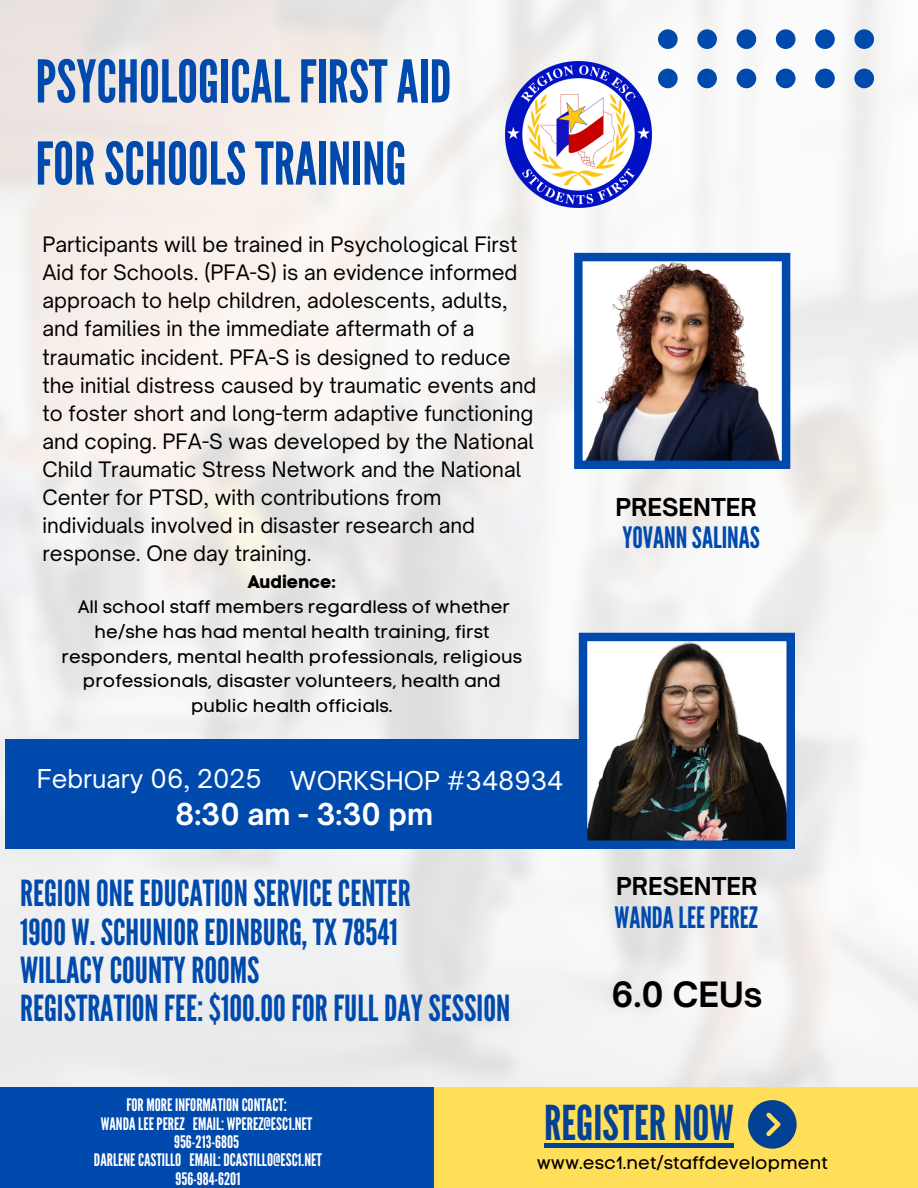
<style>
.page{position:relative;width:918px;height:1188px;background:#fff}
.page>*{position:absolute;margin:0;border:0;box-sizing:border-box;transform-origin:0 0}
.t1{font:58.8px/82.2px "League Gothic";color:#004aad}
.t2{font:48px "League Gothic";color:#034194}
.t3{font:35.85px/38.2px "League Gothic";color:#004aad}
.t4{font:700 33.3px "Open Sauce One";color:#000}
.t5{font:29.4px "League Gothic";color:#004aad}
.t6{font:700 28.8px "Open Sauce One";color:#fff}
.t7{font:24.9px "Open Sauce One";color:#fff}
.t8{font:700 23.55px "Open Sauce One";color:#000}
.t9{font:20.4px/28.2px "Open Sauce One";color:#000}
.t10{font:18px/24.8px "Code Pro Normal LC";color:#000;text-align:center}
.t11{font:18px "Code Pro Bold LC";color:#000}
.t12{font:17.25px "League Gothic";color:#fff}
</style>
<div class="page">
<img style="left:0;top:0;width:918px;height:1087px">
<svg style="left:574px;top:253px;width:216px;height:216px"></svg>
<div style="left:6px;top:740px;width:635px;height:109px;background:#004aad"></div>
<svg style="left:579px;top:633px;width:216px;height:216px"></svg>
<svg style="left:658px;top:30px;width:216px;height:58px"></svg>
<img style="left:505px;top:61px;width:147px;height:147px">
<div style="left:0;top:1087px;width:435px;height:101px;background:#004aad"></div>
<div style="left:435px;top:1087px;width:483px;height:101px;background:#ffde59"></div>
<svg style="left:748px;top:1100px;width:48px;height:48px"></svg>
<div style="left:544px;top:1143px;width:190px;height:5px;background:#034194"></div>
<p class="t1" style="left:36px;top:42px;width:417px">PSYCHOLOGICAL FIRSTAID<br>FORSCHOOLSTRAINING</p>
<h2 class="t9" style="left:42px;top:230px;width:495px">Participants will be trained in Psychological First Aid for Schools. (PFA-S) is an evidence informed approach to help children, adolescents, adults, and families in the immediate aftermath of a traumatic incident. PFA-S is designed to reduce the initial distress caused by traumatic events and to foster short and long-term adaptive functioning and coping. PFA-S was developed by the National Child Traumatic Stress Network and the National Center for PTSD, with contributions from individuals involved in disaster research and response. One day training.</h2>
<p class="t11" style="left:247px;top:571px;width:91px">Audience:</p>
<p class="t10" style="left:62px;top:595px;width:462px">All school staff members regardless of whether he/she has had mental health training, first responders, mental health professionals, religious professionals, disaster volunteers, health and public health officials.</p>
<p class="t7" style="left:37px;top:763px;width:227px">February 06, 2025</p>
<p class="t7" style="left:290px;top:765px;width:275px">WORKSHOP #348934</p>
<h5 class="t6" style="left:175px;top:796px;width:260px">8:30 am - 3:30 pm</h5>
<h4 class="t3" style="left:20px;top:875px;width:492px">REGIONONE EDUCATIONSERVICECENTER<br>1900 W.SCHUNIOREDINBURG,TX78541<br>WILLACYCOUNTYROOMS REGISTRATIONFEE:$100.00FORFULLDAYSESSION</h4>
<h6 class="t8" style="left:615px;top:493px;width:143px">PRESENTER</h6>
<p class="t5" style="left:622px;top:521px;width:139px">YOVANNSALINAS</p>
<p class="t8" style="left:616px;top:872px;width:143px">PRESENTER</p>
<h3 class="t5" style="left:614px;top:901px;width:145px">WANDALEEPEREZ</h3>
<p class="t4" style="left:611px;top:973px;width:153px">6.0 CEUs</p>
<p class="t12" style="left:126px;top:1095px;width:162px">FOR MORE INFORMATIONCONTACT:</p>
<p class="t12" style="left:101px;top:1113px;width:213px">WANDALEEPEREZ EMAIL: WPEREZ@ESC1.NET</p>
<h5 class="t12" style="left:174px;top:1132px;width:66px">956-213-6805</h5>
<p class="t12" style="left:94px;top:1150px;width:229px">DARLENECASTILLO EMAIL:DCASTILLO@ESC1.NET</p>
<p class="t12" style="left:176px;top:1168px;width:66px">956-984-6201</p>
<p class="t2" style="left:544px;top:1095px;width:191px">REGISTERNOW</p>
<p class="t10" style="left:537px;top:1151px;width:292px">www.esc1.net/staffdevelopment</p>
</div>
